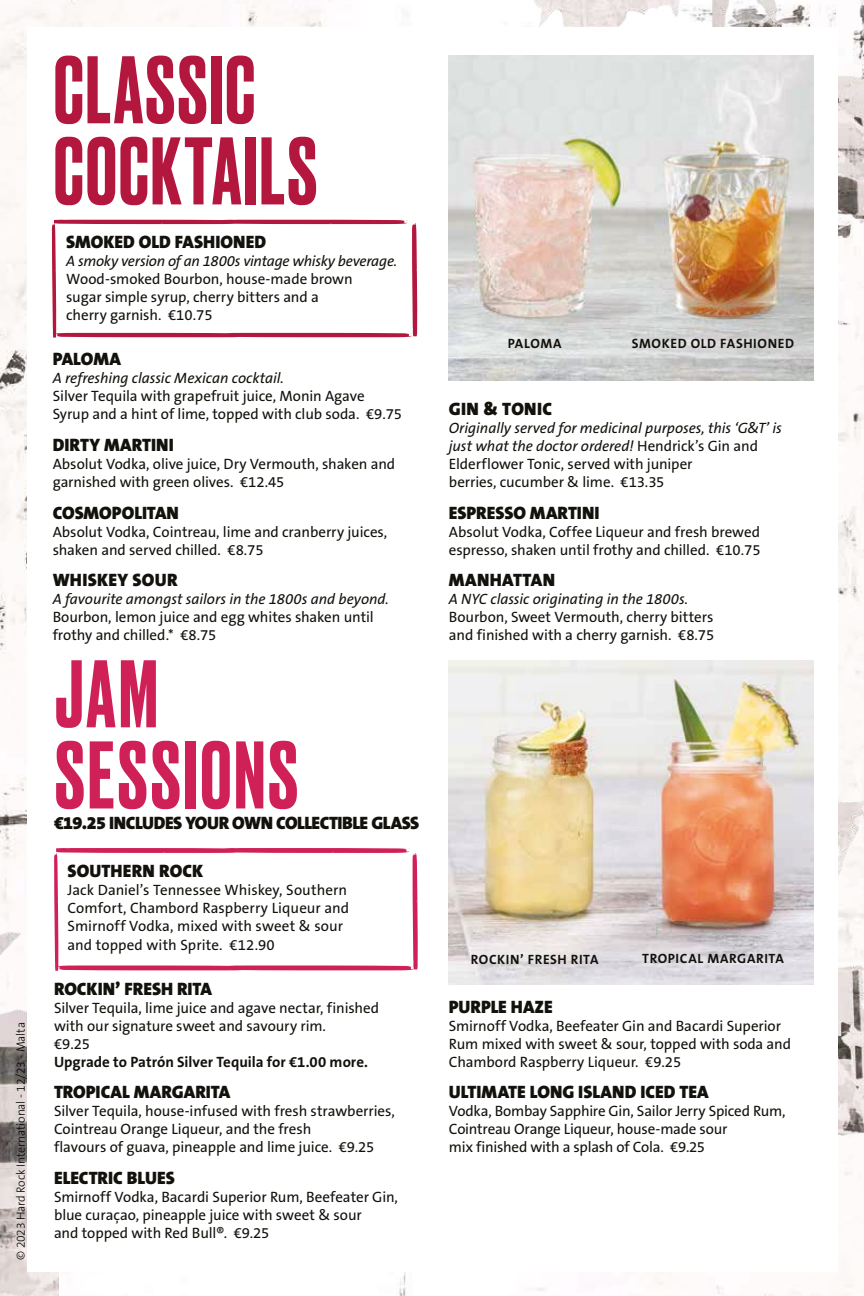
<style>
.page{position:relative;width:864px;height:1296px;background:#fff}
.page>*{position:absolute;margin:0;border:0;box-sizing:border-box;transform-origin:0 0}
.t1{font:500 90.15px/81.2px "Druk";letter-spacing:.02em;color:#b3173e}
.t2{font:500 90.15px/81.2px "Druk";letter-spacing:.03em;color:#d02058}
.t3{font:900 18px "The Sans B9";color:#13110c}
.t4{font:900 18px "The Sans B9";letter-spacing:-.03em;color:#13110c}
.t5{font:900 18px "The Sans B9";letter-spacing:.02em;color:#13110c}
.t6{font:15px/18px "The Sans B5 Plain";letter-spacing:-.005em;color:#13110c}
.t7{font:italic 15px "The Sans B5 Plain";letter-spacing:-.005em;color:#13110c}
.t8{font:700 15px "The Sans B7";color:#13110c}
.t9{font:700 13.5px "The Sans B7";letter-spacing:.045em;color:#13110c}
.t10{font:300 12px "The Sans B3";letter-spacing:-.015em;color:#000}
.s1{font-style:italic}
</style>
<div class="page">
<img style="left:1px;top:0;width:863px;height:1296px">
<img style="left:0;top:0;width:1px;height:1296px">
<img style="left:0;top:876px;width:59px;height:420px">
<img style="left:837px;top:752px;width:27px;height:422px">
<img style="left:512px;top:0;width:352px;height:348px">
<div style="left:27px;top:27px;width:810px;height:1244px;background:#fff"></div>
<svg style="left:54px;top:848px;width:364px;height:123px"></svg>
<svg style="left:52px;top:220px;width:365px;height:118px"></svg>
<img style="left:449px;top:56px;width:364px;height:324px">
<img style="left:449px;top:660px;width:364px;height:325px">
<p class="t10" style="left:14px;top:1260px;width:239px;rotate:-90deg">© 2023 Hard Rock International - 12/23 - Malta</p>
<h1 class="t1" style="left:54px;top:45px;width:265px">CLASSIC<br>COCKTAILS</h1>
<p class="t3" style="left:66px;top:232px;width:202px">SMOKED OLD FASHIONED</p>
<p class="t7" style="left:66px;top:253px;width:333px">A smoky version of an 1800s vintage whisky beverage.</p>
<p class="t6" style="left:66px;top:271px;width:288px">Wood-smoked Bourbon, house-made brown sugar simple syrup, cherry bitters and a cherry garnish. €10.75</p>
<p class="t3" style="left:53px;top:350px;width:70px">PALOMA</p>
<p class="t7" style="left:53px;top:370px;width:233px">A refreshing classic Mexican cocktail.</p>
<p class="t6" style="left:53px;top:388px;width:351px">Silver Tequila with grapefruit juice, Monin Agave<br>Syrup and a hint of lime, topped with club soda. €9.75</p>
<p class="t3" style="left:53px;top:435px;width:123px">DIRTY MARTINI</p>
<p class="t6" style="left:53px;top:455px;width:344px">Absolut Vodka, olive juice, Dry Vermouth, shaken and garnished with green olives. €12.45</p>
<p class="t3" style="left:53px;top:503px;width:128px">COSMOPOLITAN</p>
<p class="t6" style="left:53px;top:523px;width:336px">Absolut Vodka, Cointreau, lime and cranberry juices, shaken and served chilled. €8.75</p>
<p class="t3" style="left:53px;top:570px;width:126px">WHISKEY SOUR</p>
<p class="t7" style="left:53px;top:591px;width:338px">A favourite amongst sailors in the 1800s and beyond.</p>
<p class="t6" style="left:53px;top:609px;width:323px">Bourbon, lemon juice and egg whites shaken until frothy and chilled.* €8.75</p>
<h1 class="t2" style="left:55px;top:649px;width:245px">JAM<br>SESSIONS</h1>
<p class="t4" style="left:54px;top:813px;width:367px">€19.25 INCLUDES YOUR OWN COLLECTIBLE GLASS</p>
<p class="t3" style="left:68px;top:862px;width:137px">SOUTHERN ROCK</p>
<p class="t6" style="left:68px;top:882px;width:283px">Jack Daniel’s Tennessee Whiskey, Southern Comfort, Chambord Raspberry Liqueur and Smirnoff Vodka, mixed with sweet &amp; sour and topped with Sprite. €12.90</p>
<p class="t3" style="left:54px;top:979px;width:160px">ROCKIN’ FRESH RITA</p>
<p class="t6" style="left:54px;top:999px;width:327px">Silver Tequila, lime juice and agave nectar, finished with our signature sweet and savoury rim.<br>€9.25</p>
<p class="t8" style="left:54px;top:1054px;width:315px">Upgrade to Patrón Silver Tequila for €1.00 more.</p>
<p class="t3" style="left:54px;top:1083px;width:178px">TROPICAL MARGARITA</p>
<p class="t6" style="left:54px;top:1103px;width:343px">Silver Tequila, house-infused with fresh strawberries,<br>Cointreau Orange Liqueur, and the fresh<br>flavours of guava, pineapple and lime juice. €9.25</p>
<p class="t3" style="left:54px;top:1168px;width:122px">ELECTRIC BLUES</p>
<p class="t6" style="left:54px;top:1188px;width:346px">Smirnoff Vodka, Bacardi Superior Rum, Beefeater Gin, blue curaçao, pineapple juice with sweet &amp; sour<br>and topped with Red Bull®. €9.25</p>
<p class="t9" style="left:508px;top:336px;width:55px">PALOMA</p>
<p class="t9" style="left:632px;top:336px;width:164px">SMOKED OLD FASHIONED</p>
<p class="t5" style="left:449px;top:399px;width:105px">GIN &amp; TONIC</p>
<p class="t6" style="left:449px;top:419px;width:334px"><span class="s1">Originally served for medicinal purposes, this ‘G&amp;T’ is just what the doctor ordered!</span> Hendrick’s Gin and Elderflower Tonic, served with juniper<br>berries, cucumber &amp; lime. €13.35</p>
<p class="t3" style="left:449px;top:503px;width:152px">ESPRESSO MARTINI</p>
<p class="t6" style="left:449px;top:523px;width:313px">Absolut Vodka, Coffee Liqueur and fresh brewed espresso, shaken until frothy and chilled. €10.75</p>
<p class="t5" style="left:449px;top:570px;width:108px">MANHATTAN</p>
<p class="t7" style="left:449px;top:591px;width:241px">A NYC classic originating in the 1800s.</p>
<p class="t6" style="left:449px;top:609px;width:267px">Bourbon, Sweet Vermouth, cherry bitters and finished with a cherry garnish. €8.75</p>
<p class="t9" style="left:471px;top:953px;width:129px">ROCKIN’ FRESH RITA</p>
<p class="t9" style="left:642px;top:951px;width:143px">TROPICAL MARGARITA</p>
<p class="t3" style="left:449px;top:997px;width:106px">PURPLE HAZE</p>
<p class="t6" style="left:449px;top:1017px;width:344px">Smirnoff Vodka, Beefeater Gin and Bacardi Superior<br>Rum mixed with sweet &amp; sour, topped with soda and<br>Chambord Raspberry Liqueur. €9.25</p>
<p class="t3" style="left:449px;top:1083px;width:261px">ULTIMATE LONG ISLAND ICED TEA</p>
<p class="t6" style="left:449px;top:1103px;width:338px">Vodka, Bombay Sapphire Gin, Sailor Jerry Spiced Rum,<br>Cointreau Orange Liqueur, house-made sour<br>mix finished with a splash of Cola. €9.25</p>
</div>
